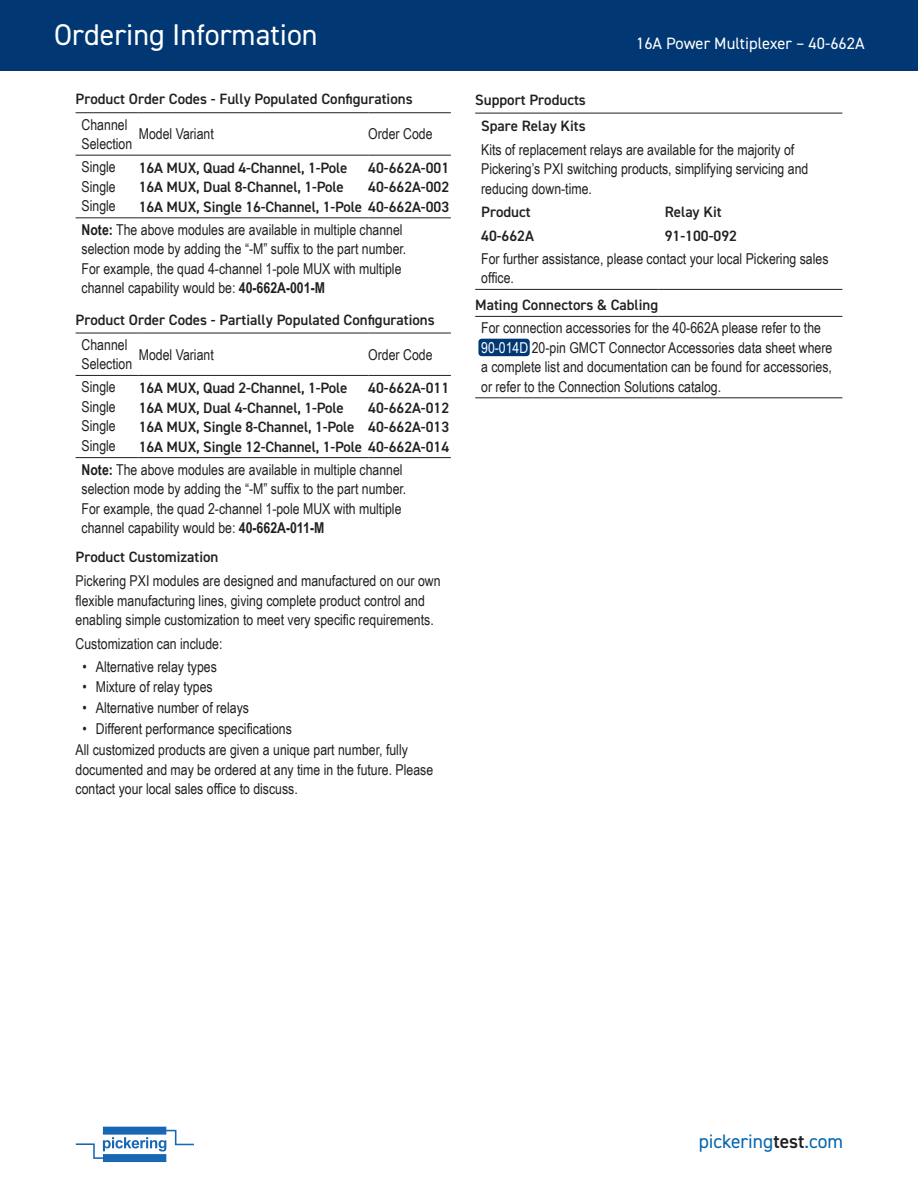
<style>
.page{position:relative;width:918px;height:1188px;background:#fff}
.page>*{position:absolute;margin:0;border:0;box-sizing:border-box;transform-origin:0 0}
.t1{font:30px "DIN2014";color:#fff}
.t2{font:19.5px "DIN2014";color:#0164ad}
.t3{font:16.5px "DIN2014";color:#fff}
.Body{font:15px/19.5px "Arial Narrow";color:#231f20}
.Sub-Heading{font:600 15px/19.5px "DIN2014";color:#231f20}
.s1{font-weight:700}
.s2{color:#fff}
.s3{font-weight:600;color:#231f20}
</style>
<div class="page">
<div style="left:0;top:0;width:918px;height:70px;background:#013874"></div>
<svg style="left:76px;top:1127px;width:118px;height:35px"></svg>
<div style="left:478px;top:339px;width:52px;height:17px;background:#013874;border-radius:3px"></div>
<hr style="left:475px;top:113px;width:184px;height:1px;background:#231f20">
<hr style="left:659px;top:113px;width:183px;height:1px;background:#231f20">
<hr style="left:475px;top:289px;width:184px;height:1px;background:#231f20">
<hr style="left:659px;top:289px;width:183px;height:1px;background:#231f20">
<hr style="left:475px;top:316px;width:184px;height:1px;background:#231f20">
<hr style="left:659px;top:316px;width:183px;height:1px;background:#231f20">
<hr style="left:475px;top:397px;width:184px;height:1px;background:#231f20">
<hr style="left:659px;top:397px;width:183px;height:1px;background:#231f20">
<hr style="left:76px;top:112px;width:63px;height:1px;background:#231f20">
<hr style="left:139px;top:112px;width:229px;height:1px;background:#231f20">
<hr style="left:368px;top:112px;width:83px;height:1px;background:#231f20">
<hr style="left:76px;top:155px;width:63px;height:1px;background:#231f20">
<hr style="left:139px;top:155px;width:229px;height:1px;background:#231f20">
<hr style="left:368px;top:155px;width:83px;height:1px;background:#231f20">
<hr style="left:76px;top:217px;width:63px;height:1px;background:#231f20">
<hr style="left:139px;top:217px;width:229px;height:1px;background:#231f20">
<hr style="left:368px;top:217px;width:83px;height:1px;background:#231f20">
<hr style="left:76px;top:333px;width:63px;height:1px;background:#231f20">
<hr style="left:139px;top:333px;width:229px;height:1px;background:#231f20">
<hr style="left:368px;top:333px;width:83px;height:1px;background:#231f20">
<hr style="left:76px;top:375px;width:63px;height:1px;background:#231f20">
<hr style="left:139px;top:375px;width:229px;height:1px;background:#231f20">
<hr style="left:368px;top:375px;width:83px;height:1px;background:#231f20">
<hr style="left:76px;top:457px;width:63px;height:1px;background:#231f20">
<hr style="left:139px;top:457px;width:229px;height:1px;background:#231f20">
<hr style="left:368px;top:457px;width:83px;height:1px;background:#231f20">
<h1 class="t1" style="left:54px;top:16px;width:265px">Ordering Information</h1>
<p class="Sub-Heading" style="left:76px;top:89px;width:339px">Product Order Codes - Fully Populated Configurations</p>
<p class="Body" style="left:82px;top:114px;width:52px">Channel<br>Selection</p>
<p class="Body" style="left:139px;top:124px;width:76px">Model Variant</p>
<p class="Body" style="left:368px;top:124px;width:66px">Order Code</p>
<p class="Body" style="left:82px;top:156px;width:36px;text-align:justify">Single Single Single</p>
<p class="Sub-Heading" style="left:139px;top:158px;width:312px">16A MUX, Quad 4-Channel, 1-Pole<br>16A MUX, Dual 8-Channel, 1-Pole<br>16A MUX, Single 16-Channel, 1-Pole 40-662A-003</p>
<p class="Sub-Heading" style="left:368px;top:158px;width:82px">40-662A-001<br>40-662A-002</p>
<p class="Body" style="left:82px;top:219px;width:326px"><span class="s1">Note:</span> The above modules are available in multiple channel selection mode by adding the “-M” suffix to the part number.<br>For example, the quad 4-channel 1-pole MUX with multiple channel capability would be: <span class="s1">40-662A-001-M</span></p>
<p class="Sub-Heading" style="left:76px;top:310px;width:361px">Product Order Codes - Partially Populated Configurations</p>
<p class="Body" style="left:82px;top:334px;width:52px">Channel<br>Selection</p>
<p class="Body" style="left:139px;top:344px;width:76px">Model Variant</p>
<p class="Body" style="left:368px;top:344px;width:66px">Order Code</p>
<p class="Body" style="left:82px;top:377px;width:36px;text-align:justify">Single Single Single Single</p>
<p class="Sub-Heading" style="left:139px;top:378px;width:312px">16A MUX, Quad 2-Channel, 1-Pole<br>16A MUX, Dual 4-Channel, 1-Pole<br>16A MUX, Single 8-Channel, 1-Pole<br>16A MUX, Single 12-Channel, 1-Pole 40-662A-014</p>
<p class="Sub-Heading" style="left:368px;top:378px;width:82px;text-align:justify">40-662A-011<br>40-662A-012<br>40-662A-013</p>
<p class="Body" style="left:82px;top:459px;width:326px"><span class="s1">Note:</span> The above modules are available in multiple channel selection mode by adding the “-M” suffix to the part number.<br>For example, the quad 2-channel 1-pole MUX with multiple channel capability would be: <span class="s1">40-662A-011-M</span></p>
<p class="Sub-Heading" style="left:76px;top:547px;width:144px">Product Customization</p>
<p class="Body" style="left:76px;top:571px;width:367px">Pickering PXI modules are designed and manufactured on our own flexible manufacturing lines, giving complete product control and enabling simple customization to meet very specific requirements.</p>
<p class="Body" style="left:76px;top:634px;width:148px">Customization can include:</p>
<p class="Body" style="left:82px;top:656px;width:136px">• Alternative relay types</p>
<p class="Body" style="left:82px;top:677px;width:132px">• Mixture of relay types</p>
<p class="Body" style="left:82px;top:697px;width:168px">• Alternative number of relays</p>
<p class="Body" style="left:82px;top:718px;width:211px">• Different performance specifications</p>
<p class="Body" style="left:76px;top:740px;width:359px">All customized products are given a unique part number, fully documented and may be ordered at any time in the future. Please contact your local sales office to discuss.</p>
<p class="t3" style="left:636px;top:33px;width:230px">16A Power Multiplexer – 40-662A</p>
<p class="Sub-Heading" style="left:475px;top:89px;width:112px">Support Products</p>
<p class="Sub-Heading" style="left:481px;top:116px;width:106px">Spare Relay Kits</p>
<p class="Body" style="left:481px;top:139px;width:329px">Kits of replacement relays are available for the majority of<br>Pickering’s PXI switching products, simplifying servicing and reducing down-time.</p>
<p class="Sub-Heading" style="left:481px;top:202px;width:51px">Product</p>
<p class="Sub-Heading" style="left:665px;top:202px;width:58px">Relay Kit</p>
<p class="Sub-Heading" style="left:481px;top:226px;width:54px">40-662A</p>
<p class="Sub-Heading" style="left:665px;top:226px;width:74px">91-100-092</p>
<p class="Body" style="left:481px;top:248px;width:349px">For further assistance, please contact your local Pickering sales office.</p>
<p class="Sub-Heading" style="left:475px;top:295px;width:185px">Mating Connectors &amp; Cabling</p>
<p class="Body" style="left:481px;top:318px;width:353px">For connection accessories for the 40-662A please refer to the <span class="s2">90-014D</span> 20-pin GMCT Connector Accessories data sheet where a complete list and documentation can be found for accessories, or refer to the Connection Solutions catalog.</p>
<h2 class="t2" style="left:699px;top:1129px;width:146px">pickering<span class="s3">test</span>.com</h2>
</div>
